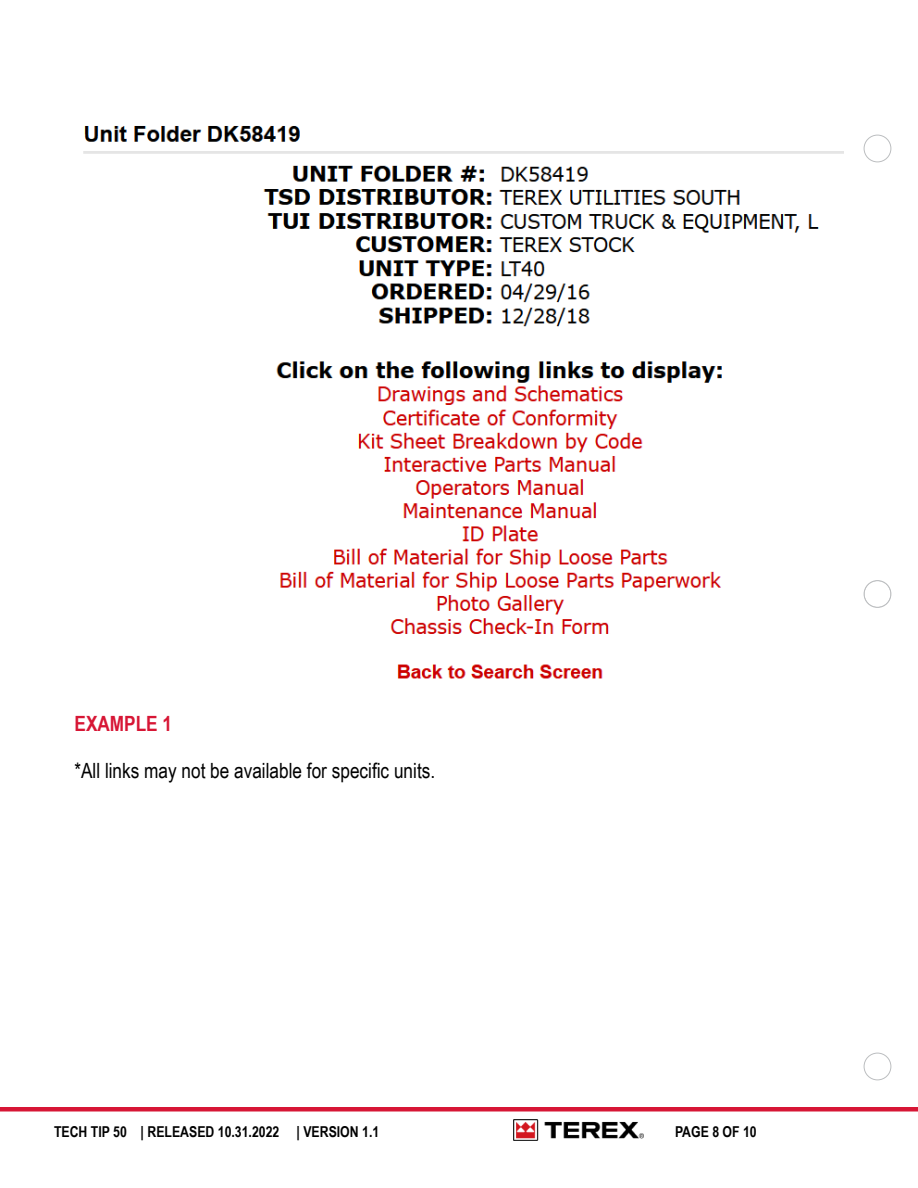
<style>
.page{position:relative;width:918px;height:1188px;background:#fff}
.page>*{position:absolute;margin:0;border:0;box-sizing:border-box;transform-origin:0 0}
.t1{font:21px "Arial Narrow";color:#000}
.t2{font:700 21px "Arial Narrow";color:#d71635}
.t3{font:700 15px "Arial Narrow";color:#000}
</style>
<div class="page">
<img style="left:83px;top:126px;width:760px;height:553px">
<div style="left:864px;top:1053px;width:27px;height:27px;border:1px solid #bcbec0;border-radius:50%"></div>
<div style="left:864px;top:581px;width:27px;height:26px;border:1px solid #bcbec0;border-radius:50%"></div>
<div style="left:864px;top:580px;width:27px;height:28px;border:1px solid #bcbec0;border-radius:50%"></div>
<div style="left:864px;top:135px;width:27px;height:27px;border:1px solid #bcbec0;border-radius:50%"></div>
<div style="left:0;top:1107px;width:918px;height:5px;background:#d71635"></div>
<img style="left:513px;top:1119px;width:130px;height:22px">
<h1 class="t2" style="left:75px;top:707px;width:99px">EXAMPLE 1</h1>
<h1 class="t1" style="left:74px;top:755px;width:362px">*All links may not be available for specific units.</h1>
<p class="t3" style="left:54px;top:1121px;width:327px">TECH TIP 50 | RELEASED 10.31.2022 | VERSION 1.1</p>
<p class="t3" style="left:675px;top:1121px;width:83px">PAGE 8 OF 10</p>
</div>
